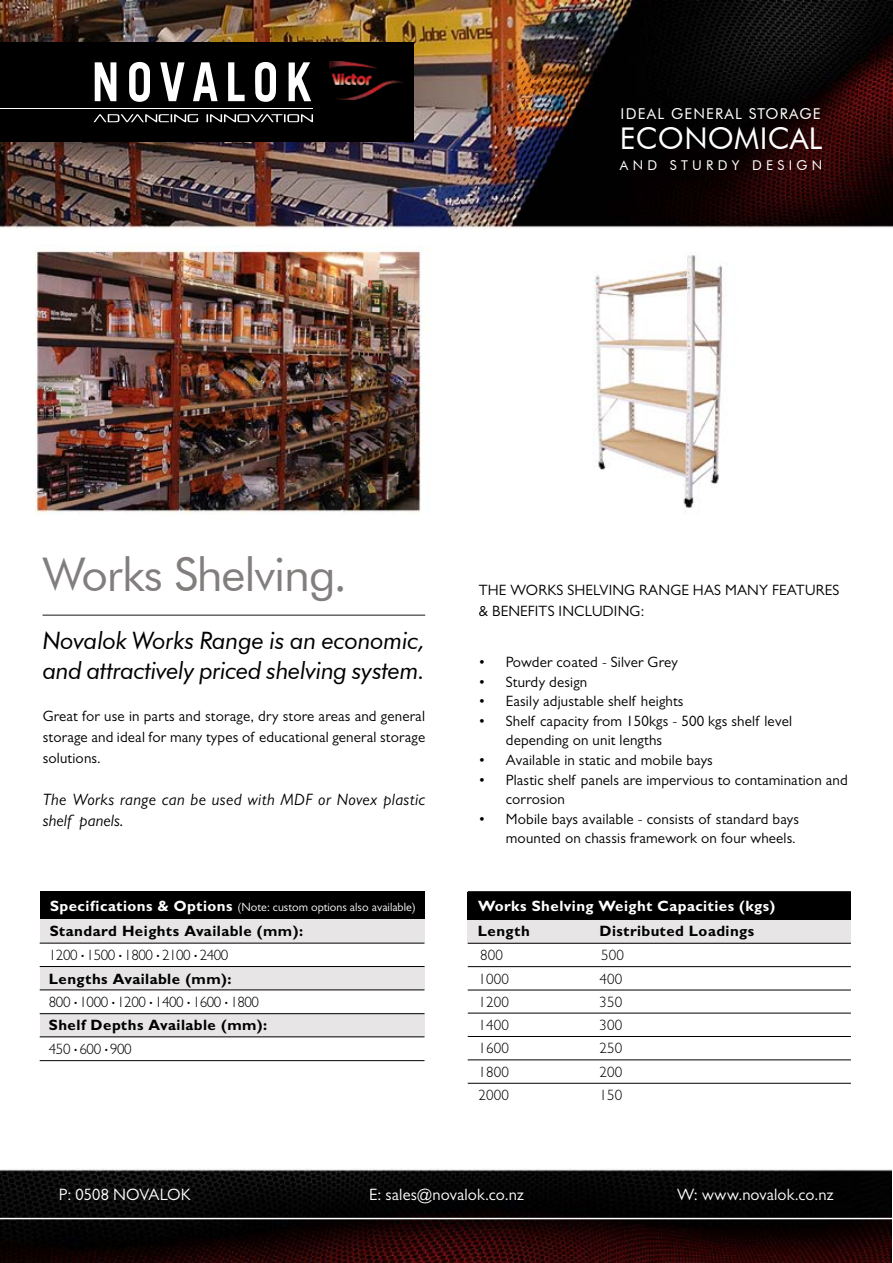
<style>
.page{position:relative;width:893px;height:1263px;background:#fff}
.page>*{position:absolute;margin:0;border:0;box-sizing:border-box;transform-origin:0 0}
.t1{font:46.5px "Futura BT";letter-spacing:-.025em;color:#827e7e}
.t2{font:30px "Futura BT";letter-spacing:.01em;color:#fff}
.t3{font:italic 24px/30px "Futura BT";letter-spacing:-.02em;color:#000}
.t4{font:italic 16.5px/21px "Gill Sans";letter-spacing:.025em;color:#000}
.t5{font:16.5px "Gill Sans";letter-spacing:.01em;color:#fff}
.t6{font:15px/21px "Gill Sans";letter-spacing:.01em;color:#000}
.t7{font:300 15px "Gill Sans";letter-spacing:-.03em;color:#000}
.t8{font:700 15px "Gill Sans";letter-spacing:.03em;color:#000}
.t9{font:700 15px "Gill Sans";letter-spacing:.03em;color:#fff}
.t10{font:15px "Futura BT";letter-spacing:.08em;color:#fff}
.t11{font:13.5px "Futura BT";letter-spacing:.32em;color:#fff}
.t12{font:12px "Gill Sans";color:#fff}
.s1{font-weight:700;font-size:15px}
.s2{font-size:9px}
</style>
<div class="page">
<img style="left:1px;top:1px;width:891px;height:229px">
<img style="left:0;top:1169px;width:891px;height:94px">
<img style="left:35px;top:246px;width:689px;height:268px">
<div style="left:0;top:43px;width:414px;height:99px;background:#000"></div>
<hr style="left:0;top:1218px;width:893px;height:1px;background:#fff">
<svg style="left:95px;top:62px;width:21px;height:39px"></svg>
<svg style="left:129px;top:62px;width:21px;height:40px"></svg>
<svg style="left:255px;top:62px;width:21px;height:40px"></svg>
<svg style="left:289px;top:62px;width:22px;height:39px"></svg>
<svg style="left:193px;top:62px;width:25px;height:39px"></svg>
<svg style="left:160px;top:62px;width:25px;height:39px"></svg>
<svg style="left:228px;top:62px;width:17px;height:39px"></svg>
<svg style="left:206px;top:114px;width:107px;height:9px"></svg>
<svg style="left:94px;top:114px;width:104px;height:9px"></svg>
<hr style="left:0;top:108px;width:313px;height:1px;background:#fff">
<div style="left:40px;top:919px;width:384px;height:24px;background:#e7e5e5"></div>
<div style="left:40px;top:966px;width:384px;height:24px;background:#e7e5e5"></div>
<div style="left:40px;top:1013px;width:384px;height:24px;background:#e7e5e5"></div>
<hr style="left:40px;top:943px;width:384px;height:1px;background:#000">
<hr style="left:40px;top:966px;width:384px;height:1px;background:#000">
<hr style="left:40px;top:1013px;width:384px;height:1px;background:#000">
<hr style="left:40px;top:1060px;width:384px;height:1px;background:#000">
<hr style="left:40px;top:989px;width:384px;height:1px;background:#000">
<hr style="left:40px;top:1036px;width:384px;height:1px;background:#000">
<div style="left:40px;top:892px;width:384px;height:27px;background:#000"></div>
<div style="left:468px;top:919px;width:383px;height:24px;background:#e7e5e5"></div>
<hr style="left:468px;top:943px;width:383px;height:1px;background:#000">
<hr style="left:468px;top:1036px;width:383px;height:1px;background:#000">
<hr style="left:468px;top:966px;width:383px;height:1px;background:#000">
<hr style="left:468px;top:1059px;width:383px;height:1px;background:#000">
<hr style="left:468px;top:1013px;width:383px;height:1px;background:#000">
<hr style="left:468px;top:990px;width:383px;height:1px;background:#000">
<hr style="left:468px;top:1083px;width:383px;height:1px;background:#000">
<hr style="left:468px;top:891px;width:383px;height:1px;background:#000">
<div style="left:468px;top:892px;width:383px;height:27px;background:#000"></div>
<hr style="left:43px;top:614px;width:382px;height:2px;background:#636466">
<img style="left:329px;top:62px;width:75px;height:37px">
<p class="t10" style="left:621px;top:104px;width:202px">IDEAL GENERAL STORAGE</p>
<h2 class="t2" style="left:620px;top:120px;width:204px">ECONOMICAL</h2>
<p class="t11" style="left:620px;top:157px;width:204px">AND STURDY DESIGN</p>
<h1 class="t1" style="left:43px;top:546px;width:306px">Works Shelving.</h1>
<h3 class="t3" style="left:43px;top:625px;width:384px">Novalok Works Range is an economic, and attractively priced shelving system.</h3>
<p class="t6" style="left:43px;top:705px;width:384px;text-align:justify">Great for use in parts and storage, dry store areas and general storage and ideal for many types of educational general storage solutions.</p>
<p class="t4" style="left:43px;top:789px;width:384px">The Works range can be used with MDF or Novex plastic shelf panels.</p>
<p class="t12" style="left:50px;top:899px;width:367px"><span class="s1">Specifications &amp; Options</span> (Note: custom options also available)</p>
<p class="t7" style="left:49px;top:946px;width:181px">1200 <span class="s2">•</span> 1500 <span class="s2">•</span> 1800 <span class="s2">•</span> 2100 <span class="s2">•</span> 2400</p>
<p class="t7" style="left:49px;top:993px;width:212px">800 <span class="s2">•</span> 1000 <span class="s2">•</span> 1200 <span class="s2">•</span> 1400 <span class="s2">•</span> 1600 <span class="s2">•</span> 1800</p>
<p class="t7" style="left:49px;top:1039px;width:84px">450 <span class="s2">•</span> 600 <span class="s2">•</span> 900</p>
<p class="t8" style="left:50px;top:922px;width:255px">Standard Heights Available (mm):</p>
<p class="t8" style="left:49px;top:969px;width:184px">Lengths Available (mm):</p>
<p class="t8" style="left:49px;top:1016px;width:220px">Shelf Depths Available (mm):</p>
<p class="t6" style="left:479px;top:579px;width:362px">THE WORKS SHELVING RANGE HAS MANY FEATURES &amp; BENEFITS INCLUDING:</p>
<p class="t6" style="left:479px;top:652px;width:200px">• Powder coated - Silver Grey</p>
<p class="t6" style="left:479px;top:671px;width:110px">• Sturdy design</p>
<p class="t6" style="left:479px;top:691px;width:206px">• Easily adjustable shelf heights</p>
<p class="t6" style="left:506px;top:711px;width:288px;line-height:19.5px;text-indent:-27px">• Shelf capacity from 150kgs - 500 kgs shelf level depending on unit lengths</p>
<p class="t6" style="left:479px;top:749px;width:236px">• Available in static and mobile bays</p>
<p class="t6" style="left:506px;top:770px;width:343px;line-height:19.5px;text-indent:-27px">• Plastic shelf panels are impervious to contamination and corrosion</p>
<p class="t6" style="left:479px;top:809px;width:322px;line-height:19.5px;text-align:right">• Mobile bays available - consists of standard bays mounted on chassis framework on four wheels.</p>
<p class="t9" style="left:478px;top:896px;width:299px">Works Shelving Weight Capacities (kgs)</p>
<p class="t7" style="left:480px;top:946px;width:24px">800</p>
<p class="t7" style="left:601px;top:946px;width:24px">500</p>
<p class="t8" style="left:478px;top:922px;width:53px">Length</p>
<p class="t8" style="left:600px;top:922px;width:156px">Distributed Loadings</p>
<p class="t7" style="left:478px;top:970px;width:32px">1000</p>
<p class="t7" style="left:600px;top:970px;width:24px">400</p>
<p class="t7" style="left:478px;top:992px;width:32px">1200</p>
<p class="t7" style="left:600px;top:992px;width:24px">350</p>
<p class="t7" style="left:478px;top:1016px;width:32px">1400</p>
<p class="t7" style="left:600px;top:1016px;width:24px">300</p>
<p class="t7" style="left:478px;top:1039px;width:32px">1600</p>
<p class="t7" style="left:600px;top:1039px;width:24px">250</p>
<p class="t7" style="left:478px;top:1063px;width:32px">1800</p>
<p class="t7" style="left:600px;top:1063px;width:24px">200</p>
<p class="t7" style="left:478px;top:1086px;width:32px">2000</p>
<p class="t7" style="left:600px;top:1086px;width:24px">150</p>
<p class="t5" style="left:59px;top:1185px;width:133px">P: 0508 NOVALOK</p>
<p class="t5" style="left:369px;top:1185px;width:156px">E: sales@novalok.co.nz</p>
<p class="t5" style="left:677px;top:1185px;width:158px">W: www.novalok.co.nz</p>
</div>
